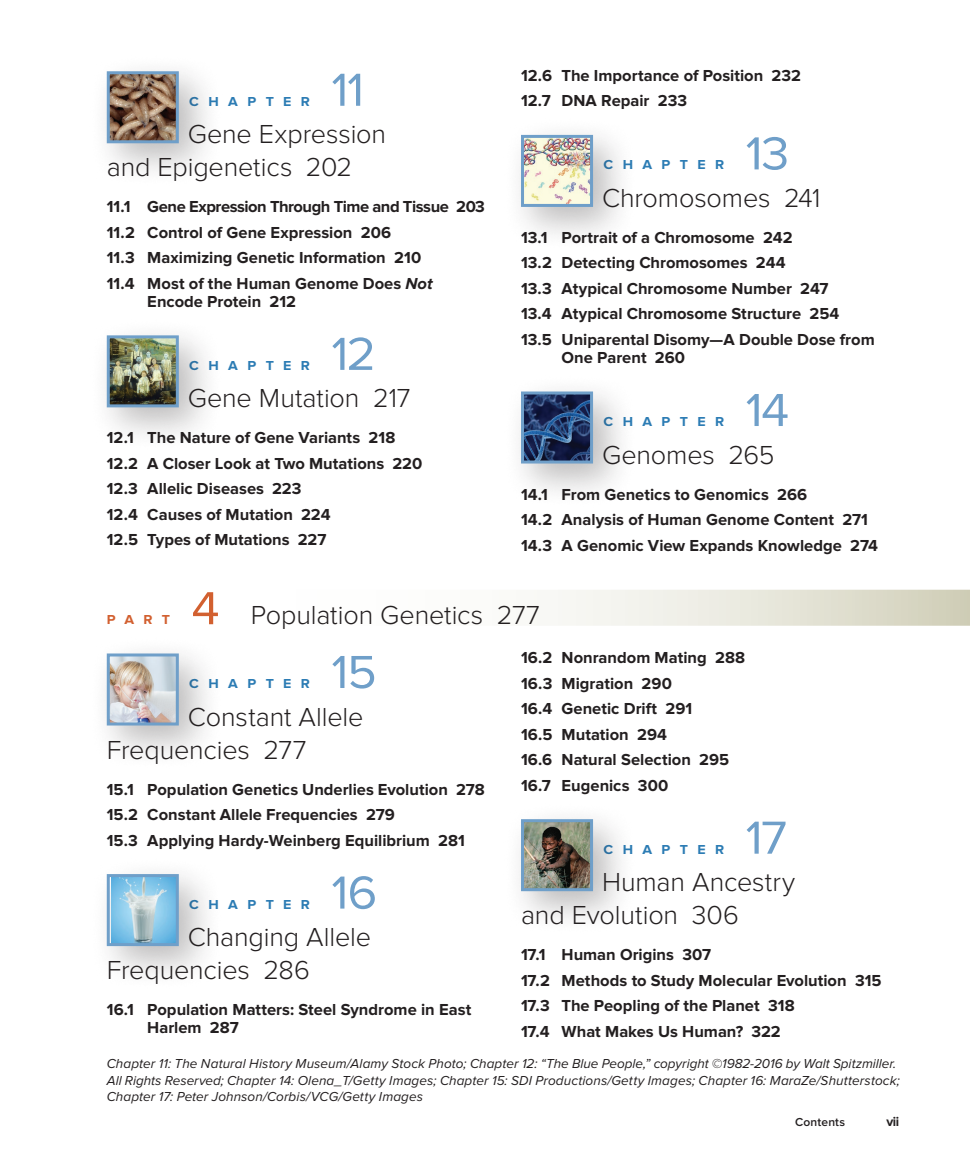
<style>
.page{position:relative;width:970px;height:1174px;background:#fff}
.page>*{position:absolute;margin:0;border:0;box-sizing:border-box;transform-origin:0 0}
.fto_tx_cn{font:48px "Proxima Nova";color:#6f9fc9;scale:1.05 1}
.fto_tx_ct{font:300 27px/33px "Proxima Nova";letter-spacing:-.005em;color:#231f20}
.fto_tx_pt_R{font:300 27px "Proxima Nova";letter-spacing:-.005em;color:#231f20}
.fto_tx_ha{font:700 16.5px/18px "Proxima Nova";color:#231f20}
.fto_tx_ha-2{font:700 16.5px "Proxima Nova";letter-spacing:-.03em;color:#231f20}
.credit{font:italic 13.5px/16.5px "Proxima Nova";letter-spacing:.005em;color:#231f20}
.fto_tx_cn-2{font:700 13.5px "Proxima Nova";letter-spacing:.665em;color:#2c7cb4;scale:1.05 1}
.fto_tx_pt_R-2{font:700 13.5px "Proxima Nova";color:#d26030;scale:1.05 1}
.hr{font:700 13.5px "Proxima Nova";color:#231f20}
.hr-2{font:600 12px "Proxima Nova";letter-spacing:.015em;color:#231f20}
.s1{font-style:italic}
.s2{font-weight:400;font-size:48px;color:#d26030}
</style>
<div class="page">
<div style="left:502px;top:117px;width:136px;height:135px;background:#231f20;opacity:.3"></div>
<img style="left:525px;top:139px;width:64px;height:64px">
<div style="left:521px;top:135px;width:72px;height:72px;border:3px solid #6f9fc9"></div>
<div style="left:502px;top:373px;width:136px;height:136px;background:#231f20;opacity:.3"></div>
<img style="left:525px;top:395px;width:64px;height:64px">
<div style="left:521px;top:391px;width:72px;height:72px;border:3px solid #6f9fc9"></div>
<div style="left:88px;top:53px;width:136px;height:136px;background:#231f20;opacity:.3"></div>
<img style="left:111px;top:75px;width:64px;height:64px">
<div style="left:107px;top:71px;width:72px;height:72px;border:3px solid #6f9fc9"></div>
<div style="left:88px;top:317px;width:136px;height:136px;background:#231f20;opacity:.3"></div>
<img style="left:111px;top:339px;width:64px;height:64px">
<div style="left:107px;top:335px;width:72px;height:72px;border:3px solid #6f9fc9"></div>
<svg style="left:558px;top:589px;width:411px;height:36px"></svg>
<div style="left:88px;top:635px;width:136px;height:136px;background:#231f20;opacity:.3"></div>
<img style="left:111px;top:657px;width:64px;height:64px">
<div style="left:107px;top:653px;width:72px;height:72px;border:3px solid #6f9fc9"></div>
<div style="left:88px;top:855px;width:136px;height:136px;background:#231f20;opacity:.3"></div>
<img style="left:111px;top:878px;width:64px;height:64px">
<div style="left:107px;top:874px;width:72px;height:72px;border:3px solid #6f9fc9"></div>
<div style="left:502px;top:801px;width:136px;height:135px;background:#231f20;opacity:.3"></div>
<img style="left:525px;top:823px;width:64px;height:64px">
<div style="left:521px;top:819px;width:72px;height:72px;border:3px solid #6f9fc9"></div>
<p class="fto_tx_cn" style="left:331px;top:62px;width:33px">11</p>
<p class="fto_tx_ct" style="left:107px;top:118px;width:281px;text-indent:81px">Gene Expression and Epigenetics 202</p>
<p class="fto_tx_ha-2" style="left:107px;top:197px;width:380px">11.1 Gene Expression Through Time and Tissue 203</p>
<p class="fto_tx_ha" style="left:107px;top:224px;width:286px">11.2 Control of Gene Expression 206</p>
<p class="fto_tx_ha" style="left:107px;top:249px;width:316px">11.3 Maximizing Genetic Information 210</p>
<p class="fto_tx_ha" style="left:147px;top:275px;width:287px;text-indent:-40px">11.4 Most of the Human Genome Does <span class="s1">Not<br></span>Encode Protein 212</p>
<p class="fto_tx_cn-2" style="left:189px;top:93px;width:116px">CHAPTER</p>
<p class="fto_tx_cn" style="left:331px;top:326px;width:44px">12</p>
<p class="fto_tx_ct" style="left:188px;top:382px;width:224px">Gene Mutation 217</p>
<p class="fto_tx_ha" style="left:107px;top:429px;width:290px">12.1 The Nature of Gene Variants 218</p>
<p class="fto_tx_ha" style="left:107px;top:455px;width:317px">12.2 A Closer Look at Two Mutations 220</p>
<p class="fto_tx_ha" style="left:107px;top:480px;width:196px">12.3 Allelic Diseases 223</p>
<p class="fto_tx_ha" style="left:107px;top:506px;width:225px">12.4 Causes of Mutation 224</p>
<p class="fto_tx_ha" style="left:107px;top:531px;width:221px">12.5 Types of Mutations 227</p>
<p class="fto_tx_cn-2" style="left:189px;top:357px;width:116px">CHAPTER</p>
<p class="fto_tx_ha" style="left:521px;top:67px;width:281px">12.6 The Importance of Position 232</p>
<p class="fto_tx_ha" style="left:521px;top:92px;width:167px">12.7 DNA Repair 233</p>
<p class="fto_tx_cn" style="left:745px;top:126px;width:43px">13</p>
<p class="fto_tx_ct" style="left:602px;top:182px;width:220px">Chromosomes 241</p>
<p class="fto_tx_ha" style="left:521px;top:229px;width:273px">13.1 Portrait of a Chromosome 242</p>
<p class="fto_tx_ha" style="left:521px;top:254px;width:266px">13.2 Detecting Chromosomes 244</p>
<p class="fto_tx_ha" style="left:521px;top:280px;width:309px">13.3 Atypical Chromosome Number 247</p>
<p class="fto_tx_ha" style="left:521px;top:305px;width:320px">13.4 Atypical Chromosome Structure 254</p>
<p class="fto_tx_ha" style="left:561px;top:331px;width:315px;text-indent:-40px">13.5 Uniparental Disomy—A Double Dose from<br>One Parent 260</p>
<p class="fto_tx_cn-2" style="left:603px;top:157px;width:116px">CHAPTER</p>
<p class="fto_tx_cn" style="left:745px;top:382px;width:43px">14</p>
<p class="fto_tx_ct" style="left:602px;top:438px;width:174px">Genomes 265</p>
<p class="fto_tx_ha" style="left:521px;top:485px;width:288px">14.1 From Genetics to Genomics 266</p>
<p class="fto_tx_ha" style="left:521px;top:511px;width:348px">14.2 Analysis of Human Genome Content 271</p>
<p class="fto_tx_ha" style="left:521px;top:536px;width:358px">14.3 A Genomic View Expands Knowledge 274</p>
<p class="fto_tx_cn-2" style="left:603px;top:414px;width:116px">CHAPTER</p>
<p class="fto_tx_pt_R-2" style="left:107px;top:612px;width:62px">PART</p>
<p class="fto_tx_pt_R" style="left:191px;top:600px;width:350px"><span class="s2">4</span> Population Genetics 277</p>
<p class="fto_tx_ha" style="left:521px;top:649px;width:226px">16.2 Nonrandom Mating 288</p>
<p class="fto_tx_ha" style="left:521px;top:674px;width:152px">16.3 Migration 290</p>
<p class="fto_tx_ha" style="left:521px;top:700px;width:173px">16.4 Genetic Drift 291</p>
<p class="fto_tx_ha" style="left:521px;top:725px;width:147px">16.5 Mutation 294</p>
<p class="fto_tx_ha" style="left:521px;top:751px;width:210px">16.6 Natural Selection 295</p>
<p class="fto_tx_ha" style="left:521px;top:776px;width:149px">16.7 Eugenics 300</p>
<p class="fto_tx_cn" style="left:331px;top:644px;width:45px">15</p>
<p class="fto_tx_ct" style="left:107px;top:700px;width:258px;text-indent:81px">Constant Allele<br>Frequencies 277</p>
<p class="fto_tx_ha" style="left:107px;top:780px;width:379px">15.1 Population Genetics Underlies Evolution 278</p>
<p class="fto_tx_ha" style="left:107px;top:806px;width:289px">15.2 Constant Allele Frequencies 279</p>
<p class="fto_tx_ha" style="left:107px;top:831px;width:360px">15.3 Applying Hardy-Weinberg Equilibrium 281</p>
<p class="fto_tx_cn-2" style="left:189px;top:675px;width:116px">CHAPTER</p>
<p class="fto_tx_cn" style="left:745px;top:810px;width:41px">17</p>
<p class="fto_tx_ct" style="left:521px;top:866px;width:275px;text-indent:81px">Human Ancestry and Evolution 306</p>
<p class="fto_tx_ha" style="left:521px;top:946px;width:191px">17.1 Human Origins 307</p>
<p class="fto_tx_ha" style="left:521px;top:971px;width:362px">17.2 Methods to Study Molecular Evolution 315</p>
<p class="fto_tx_ha" style="left:521px;top:997px;width:275px">17.3 The Peopling of the Planet 318</p>
<p class="fto_tx_ha" style="left:521px;top:1022px;width:261px">17.4 What Makes Us Human? 322</p>
<p class="credit" style="left:107px;top:1055px;width:794px">Chapter 11: The Natural History Museum/Alamy Stock Photo; Chapter 12: “The Blue People,” copyright ©1982-2016 by Walt Spitzmiller.<br>All Rights Reserved; Chapter 14: Olena_T/Getty Images; Chapter 15: SDI Productions/Getty Images; Chapter 16: MaraZe/Shutterstock;<br>Chapter 17: Peter Johnson/Corbis/VCG/Getty Images</p>
<p class="fto_tx_cn-2" style="left:603px;top:841px;width:116px">CHAPTER</p>
<p class="fto_tx_cn" style="left:331px;top:865px;width:45px">16</p>
<p class="fto_tx_ct" style="left:107px;top:921px;width:266px;text-indent:81px">Changing Allele<br>Frequencies 286</p>
<p class="fto_tx_ha" style="left:147px;top:1001px;width:325px;text-indent:-40px">16.1 Population Matters: Steel Syndrome in East<br>Harlem 287</p>
<p class="fto_tx_cn-2" style="left:189px;top:896px;width:116px">CHAPTER</p>
<p class="hr-2" style="left:795px;top:1115px;width:51px">Contents</p>
<p class="hr" style="left:886px;top:1113px;width:14px">vii</p>
</div>
